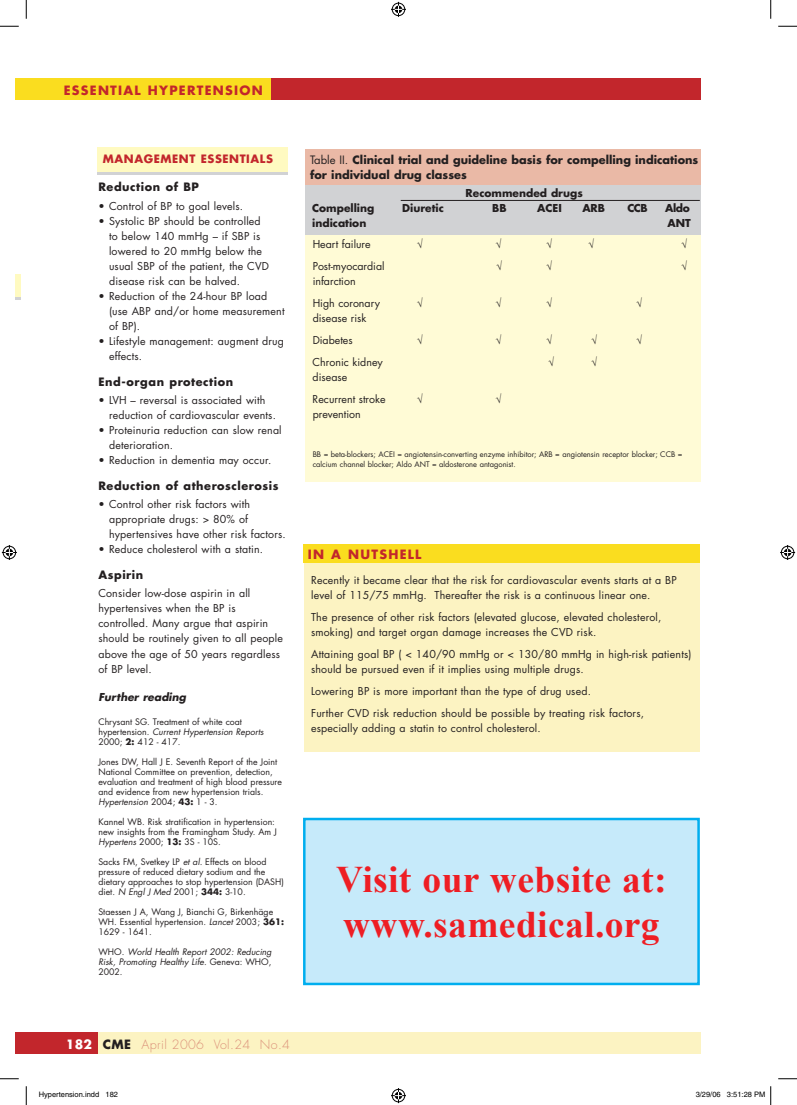
<style>
.page{position:relative;width:797px;height:1105px;background:#fff}
.page>*{position:absolute;margin:0;border:0;box-sizing:border-box;transform-origin:0 0}
.t1{font:700 37.5px/45px "Times New Roman";letter-spacing:.01em;color:#ee1e24}
.t2{font:700 12.5px "Futura";color:#c2262c}
.t3{font:300 12.5px "Futura";letter-spacing:.03em;color:#db9079}
.t4{font:700 11.25px/15px "Futura";color:#231f20}
.t5{font:700 11.25px "Futura";letter-spacing:.05em;color:#c2262c}
.t6{font:10.62px/15px "Futura";letter-spacing:.015em;color:#231f20}
.t7{font:700 10.62px "Futura";color:#231f20}
.t8{font:italic 700 10.62px "Futura";color:#231f20}
.t9{font:8.75px/10px "Futura";color:#231f20}
.t10{font:italic 8.75px/10px "Futura";color:#231f20;text-align:justify}
.t11{font:7.5px/10px "Futura";color:#231f20}
.t12{font:7.5px "Helvetica";color:#000}
.s1{font-style:italic}
.s2{font-weight:700}
.s3{font-style:normal}
.s4{font-weight:400}
.s5{font-weight:700;color:#fff}
.s6{font-weight:700;color:#231f20}
</style>
<div class="page">
<div style="left:25px;top:78px;width:675px;height:22px;background:#c2262c"></div>
<div style="left:25px;top:1032px;width:675px;height:21px;background:#fcf3c2"></div>
<div style="left:16px;top:1032px;width:82px;height:21px;background:#c2262c"></div>
<div style="left:16px;top:78px;width:255px;height:22px;background:#fadd1f"></div>
<div style="left:16px;top:279px;width:5px;height:21px;background:#d1d2d4"></div>
<div style="left:16px;top:274px;width:5px;height:23px;background:#fffac1"></div>
<div style="left:305px;top:200px;width:396px;height:282px;background:#fffbd6"></div>
<div style="left:305px;top:149px;width:396px;height:38px;background:#eab9a6"></div>
<div style="left:305px;top:185px;width:396px;height:49px;background:#d1d2d4"></div>
<div style="left:303px;top:553px;width:396px;height:198px;background:#fcf3c2"></div>
<div style="left:303px;top:544px;width:396px;height:18px;background:#fadd1f"></div>
<div style="left:304px;top:819px;width:394px;height:165px;background:#c6eafa"></div>
<div style="left:303px;top:818px;width:396px;height:167px;border:2px solid #00aeef"></div>
<div style="left:97px;top:151px;width:191px;height:24px;background:#d1d2d4"></div>
<div style="left:97px;top:147px;width:191px;height:25px;background:#fffac1"></div>
<hr style="left:401px;top:200px;width:298px;height:1px;background:#231f20">
<svg style="left:0;top:25px;width:19px;height:2px"></svg>
<svg style="left:778px;top:25px;width:19px;height:2px"></svg>
<svg style="left:0;top:1078px;width:19px;height:1px"></svg>
<svg style="left:778px;top:1078px;width:19px;height:1px"></svg>
<svg style="left:25px;top:0;width:2px;height:19px"></svg>
<svg style="left:25px;top:1086px;width:2px;height:19px"></svg>
<svg style="left:770px;top:0;width:1px;height:19px"></svg>
<svg style="left:391px;top:2px;width:15px;height:15px"></svg>
<svg style="left:391px;top:1088px;width:15px;height:15px"></svg>
<svg style="left:2px;top:545px;width:15px;height:15px"></svg>
<svg style="left:780px;top:545px;width:15px;height:15px"></svg>
<svg style="left:770px;top:1086px;width:1px;height:19px"></svg>
<p class="t2" style="left:64px;top:82px;width:10px">ESSENTI</p>
<p class="t2" style="left:123px;top:82px;width:66px">AL HYPERTENSION</p>
<p class="t5" style="left:103px;top:151px;width:171px">management essentials</p>
<p class="t4" style="left:98px;top:179px;width:102px">Reduction of BP</p>
<p class="t6" style="left:98px;top:198px;width:146px">• Control of BP to goal levels.</p>
<p class="t6" style="left:109px;top:213px;width:161px;text-indent:-11px">• Systolic BP should be controlled to below 140 mmHg – if SBP is lowered to 20 mmHg below the usual SBP of the patient, the CVD disease risk can be halved.</p>
<p class="t6" style="left:109px;top:288px;width:177px;text-indent:-11px">• Reduction of the 24-hour BP load (use ABP and/or home measurement of BP).</p>
<p class="t6" style="left:109px;top:333px;width:176px;text-indent:-11px">• Lifestyle management: augment drug effects.</p>
<p class="t4" style="left:98px;top:373px;width:136px">End-organ protection</p>
<p class="t6" style="left:109px;top:393px;width:168px;text-indent:-11px">• LVH – reversal is associated with reduction of cardiovascular events.</p>
<p class="t6" style="left:109px;top:423px;width:174px;text-indent:-11px">• Proteinuria reduction can slow renal deterioration.</p>
<p class="t6" style="left:98px;top:453px;width:174px">• Reduction in dementia may occur.</p>
<p class="t4" style="left:98px;top:478px;width:181px">Reduction of atherosclerosis</p>
<p class="t6" style="left:109px;top:497px;width:178px;text-indent:-11px">• Control other risk factors with appropriate drugs: &gt; 80% of hypertensives have other risk factors.</p>
<p class="t6" style="left:98px;top:542px;width:166px">• Reduce cholesterol with a statin.</p>
<p class="t4" style="left:98px;top:567px;width:46px">Aspirin</p>
<p class="t6" style="left:98px;top:586px;width:186px">Consider low-dose aspirin in all hypertensives when the BP is controlled. Many argue that aspirin should be routinely given to all people above the age of 50 years regardless of BP level.</p>
<p class="t8" style="left:98px;top:690px;width:89px">Further reading</p>
<p class="t9" style="left:98px;top:717px;width:167px">Chrysant SG. Treatment of white coat hypertension. <span class="s1">Current Hypertension Reports<br></span>2000; <span class="s2">2:</span> 412 - 417.</p>
<p class="t9" style="left:98px;top:757px;width:185px">Jones DW, Hall J E. Seventh Report of the Joint National Committee on prevention, detection, evaluation and treatment of high blood pressure and evidence from new hypertension trials.<br><span class="s1">Hypertension</span> 2004; <span class="s2">43:</span> 1 - 3.</p>
<p class="t9" style="left:98px;top:817px;width:180px">Kannel WB. Risk stratification in hypertension: new insights from the Framingham Study. Am J<br><span class="s1">Hypertens</span> 2000; <span class="s2">13:</span> 3S - 10S.</p>
<p class="t9" style="left:98px;top:857px;width:187px">Sacks FM, Svetkey LP <span class="s1">et al.</span> Effects on blood pressure of reduced dietary sodium and the dietary approaches to stop hypertension (DASH) diet. <span class="s1">N Engl J Med</span> 2001; <span class="s2">344:</span> 3-10.</p>
<p class="t9" style="left:98px;top:907px;width:187px">Staessen J A, Wang J, Bianchi G, Birkenhäge<br>WH. Essential hypertension. <span class="s1">Lancet</span> 2003; <span class="s2">361:<br></span>1629 - 1641.</p>
<p class="t10" style="left:98px;top:947px;width:175px"><span class="s3">WHO.</span> World Health Report 2002: Reducing Risk, Promoting Healthy Life<span class="s3">. Geneva: WHO, 2002.</span></p>
<p class="t4" style="left:310px;top:152px;width:390px"><span class="s4">Table II.</span> Clinical trial and guideline basis for compelling indications for individual drug classes</p>
<p class="t7" style="left:465px;top:186px;width:119px">Recommended drugs</p>
<p class="t7" style="left:312px;top:201px;width:64px">Compelling</p>
<p class="t7" style="left:402px;top:201px;width:43px">Diuretic</p>
<p class="t7" style="left:492px;top:201px;width:16px">BB</p>
<p class="t7" style="left:537px;top:201px;width:20px">ACEI</p>
<p class="t7" style="left:582px;top:201px;width:24px">ARB</p>
<p class="t7" style="left:627px;top:201px;width:22px">CCB</p>
<p class="t7" style="left:665px;top:201px;width:26px">Aldo</p>
<p class="t7" style="left:312px;top:216px;width:56px">indication</p>
<p class="t7" style="left:667px;top:216px;width:17px">ANT</p>
<p class="t6" style="left:313px;top:236px;width:59px">Heart failure</p>
<p class="t6" style="left:313px;top:258px;width:73px">Post-myocardial</p>
<p class="t6" style="left:313px;top:270px;width:69px;line-height:22.1px">infarction<br>High coronary</p>
<p class="t6" style="left:313px;top:307px;width:55px;line-height:22.1px">disease risk<br>Diabetes</p>
<p class="t6" style="left:312px;top:355px;width:72px">Chronic kidney</p>
<p class="t6" style="left:313px;top:366px;width:74px;line-height:22.1px">disease<br>Recurrent stroke</p>
<p class="t6" style="left:313px;top:407px;width:50px">prevention</p>
<p class="t11" style="left:313px;top:449px;width:371px">BB = beta-blockers; ACEI = angiotensin-converting enzyme inhibitor; ARB = angiotensin receptor blocker; CCB = calcium channel blocker; Aldo ANT = aldosterone antagonist.</p>
<p class="t2" style="left:308px;top:546px;width:9px">IN</p>
<p class="t2" style="left:331px;top:546px;width:28px">A NUTSHE</p>
<p class="t2" style="left:408px;top:546px;width:15px">LL</p>
<p class="t6" style="left:311px;top:572px;width:367px">Recently it became clear that the risk for cardiovascular events starts at a BP level of 115/75 mmHg. Thereafter the risk is a continuous linear one.</p>
<p class="t6" style="left:311px;top:609px;width:352px">The presence of other risk factors (elevated glucose, elevated cholesterol, smoking) and target organ damage increases the CVD risk.</p>
<p class="t6" style="left:311px;top:647px;width:382px">Attaining goal BP ( &lt; 140/90 mmHg or &lt; 130/80 mmHg in high-risk patients) should be pursued even if it implies using multiple drugs.</p>
<p class="t6" style="left:311px;top:680px;width:334px;line-height:22.1px">Lowering BP is more important than the type of drug used.<br>Further CVD risk reduction should be possible by treating risk factors,</p>
<p class="t6" style="left:311px;top:721px;width:231px">especially adding a statin to control cholesterol.</p>
<h1 class="t1" style="left:336px;top:856px;width:332px">Visit our website at: www.samedical.org</h1>
<p class="t3" style="left:66px;top:1036px;width:226px"><span class="s5">182</span> <span class="s6">CME</span> April 2006 Vol.24 No.4</p>
<p class="t12" style="left:39px;top:1090px;width:81px">Hypertension.indd 182</p>
<p class="t12" style="left:695px;top:1090px;width:71px">3/29/06 3:51:28 PM</p>
</div>
